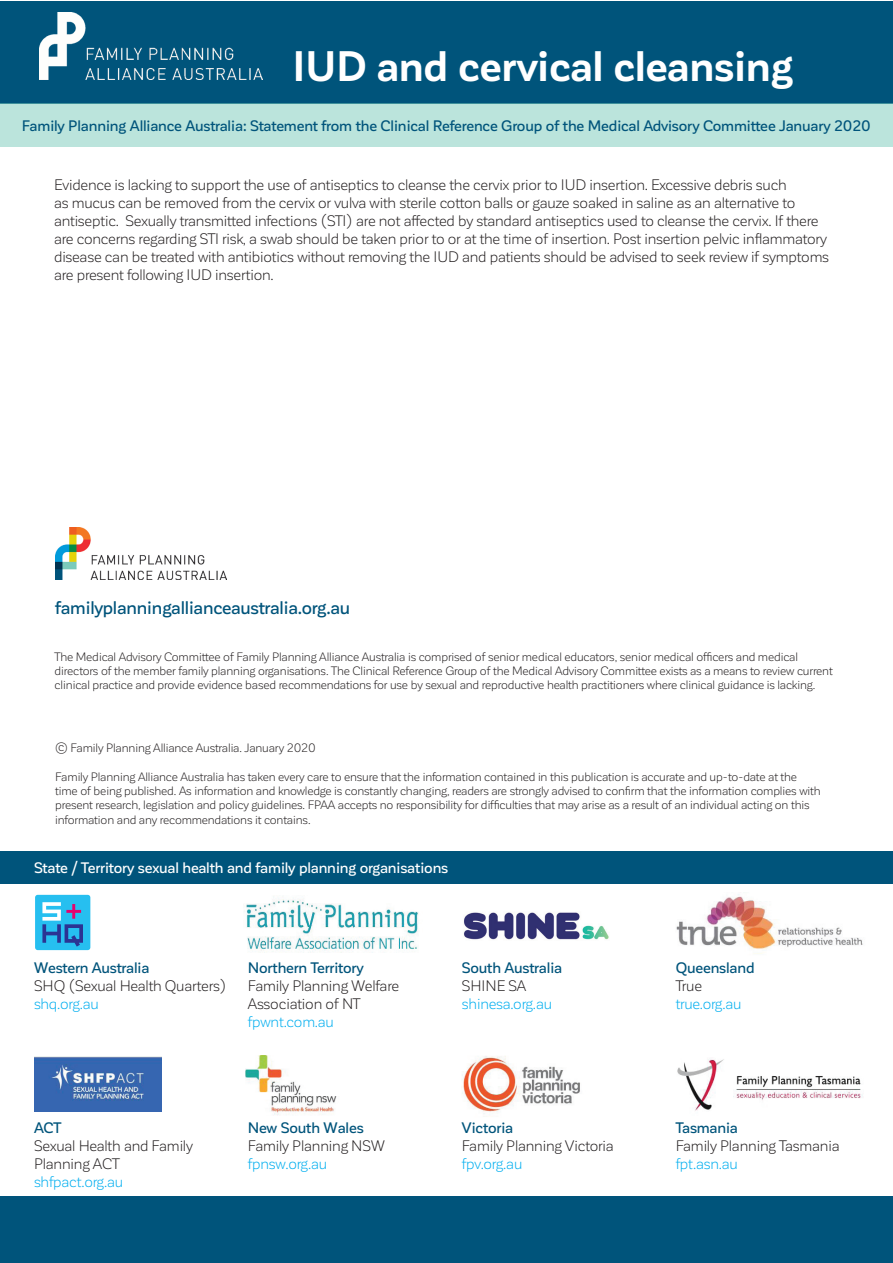
<style>
.page{position:relative;width:893px;height:1263px;background:#fff}
.page>*{position:absolute;margin:0;border:0;box-sizing:border-box;transform-origin:0 0}
.t1{font:700 42px "Corporative Sans";letter-spacing:-.01em;color:#fff}
.t2{font:500 18px "Corporative Sans";letter-spacing:-.01em;color:#00547b}
.t3{font:15px/18px "Corporative Sans";letter-spacing:-.015em;color:#231f20}
.t4{font:500 15px "Corporative Sans";letter-spacing:-.01em;color:#00547b}
.t5{font:15px "Corporative Sans";letter-spacing:-.015em;color:#00aeef}
.t6{font:500 15px "Corporative Sans";letter-spacing:-.01em;color:#fff}
.t7{font:12px/14.4px "Corporative Sans";letter-spacing:-.015em;color:#231f20}
</style>
<div class="page">
<div style="left:0;top:1px;width:893px;height:102px;background:#00547b"></div>
<img style="left:39px;top:13px;width:223px;height:67px">
<div style="left:0;top:851px;width:893px;height:33px;background:#00547b"></div>
<div style="left:0;top:1196px;width:893px;height:67px;background:#00547b"></div>
<img style="left:55px;top:528px;width:172px;height:51px">
<div style="left:35px;top:895px;width:55px;height:55px;background:#26bff0;border-radius:3px"></div>
<svg style="left:42px;top:902px;width:41px;height:44px"></svg>
<img style="left:244px;top:896px;width:175px;height:57px">
<img style="left:676px;top:894px;width:187px;height:60px">
<img style="left:34px;top:1057px;width:128px;height:54px">
<img style="left:246px;top:1055px;width:91px;height:60px">
<img style="left:462px;top:1056px;width:118px;height:58px">
<img style="left:677px;top:1059px;width:186px;height:52px">
<div style="left:0;top:103px;width:893px;height:44px;background:#bbe4dc"></div>
<img style="left:464px;top:912px;width:145px;height:28px">
<h1 class="t1" style="left:292px;top:43px;width:502px">IUD and cervical cleansing</h1>
<p class="t4" style="left:22px;top:118px;width:850px">Family Planning Alliance Australia: Statement from the Clinical Reference Group of the Medical Advisory Committee January 2020</p>
<p class="t3" style="left:54px;top:176px;width:777px">Evidence is lacking to support the use of antiseptics to cleanse the cervix prior to IUD insertion. Excessive debris such<br>as mucus can be removed from the cervix or vulva with sterile cotton balls or gauze soaked in saline as an alternative to antiseptic. Sexually transmitted infections (STI) are not affected by standard antiseptics used to cleanse the cervix. If there are concerns regarding STI risk, a swab should be taken prior to or at the time of insertion. Post insertion pelvic inflammatory disease can be treated with antibiotics without removing the IUD and patients should be advised to seek review if symptoms are present following IUD insertion.</p>
<h2 class="t2" style="left:55px;top:598px;width:296px">familyplanningallianceaustralia.org.au</h2>
<p class="t7" style="left:55px;top:649px;width:780px">The Medical Advisory Committee of Family Planning Alliance Australia is comprised of senior medical educators, senior medical officers and medical directors of the member family planning organisations. The Clinical Reference Group of the Medical Advisory Committee exists as a means to review current clinical practice and provide evidence based recommendations for use by sexual and reproductive health practitioners where clinical guidance is lacking.</p>
<p class="t7" style="left:55px;top:740px;width:262px">© Family Planning Alliance Australia. January 2020</p>
<p class="t7" style="left:55px;top:769px;width:767px">Family Planning Alliance Australia has taken every care to ensure that the information contained in this publication is accurate and up-to-date at the time of being published. As information and knowledge is constantly changing, readers are strongly advised to confirm that the information complies with present research, legislation and policy guidelines. FPAA accepts no responsibility for difficulties that may arise as a result of an individual acting on this information and any recommendations it contains.</p>
<p class="t6" style="left:34px;top:859px;width:416px">State / Territory sexual health and family planning organisations</p>
<p class="t4" style="left:34px;top:959px;width:117px">Western Australia</p>
<p class="t3" style="left:34px;top:977px;width:194px">SHQ (Sexual Health Quarters)</p>
<p class="t5" style="left:34px;top:996px;width:66px">shq.org.au</p>
<p class="t4" style="left:248px;top:960px;width:117px">Northern Territory</p>
<p class="t3" style="left:248px;top:977px;width:153px">Family Planning Welfare<br>Association of NT</p>
<p class="t5" style="left:248px;top:1014px;width:88px">fpwnt.com.au</p>
<p class="t4" style="left:34px;top:1120px;width:29px">ACT</p>
<p class="t3" style="left:34px;top:1137px;width:160px">Sexual Health and Family<br>Planning ACT</p>
<p class="t5" style="left:34px;top:1174px;width:91px">shfpact.org.au</p>
<p class="t4" style="left:248px;top:1120px;width:117px">New South Wales</p>
<p class="t3" style="left:248px;top:1137px;width:138px">Family Planning NSW</p>
<p class="t5" style="left:248px;top:1156px;width:81px">fpnsw.org.au</p>
<p class="t4" style="left:462px;top:960px;width:102px">South Australia</p>
<p class="t3" style="left:462px;top:977px;width:66px">SHINE SA</p>
<p class="t5" style="left:462px;top:996px;width:92px">shinesa.org.au</p>
<p class="t4" style="left:462px;top:1120px;width:53px">Victoria</p>
<p class="t3" style="left:462px;top:1137px;width:153px">Family Planning Victoria</p>
<p class="t5" style="left:462px;top:1156px;width:62px">fpv.org.au</p>
<p class="t4" style="left:676px;top:960px;width:80px">Queensland</p>
<p class="t3" style="left:676px;top:977px;width:28px">True</p>
<p class="t5" style="left:676px;top:996px;width:67px">true.org.au</p>
<p class="t4" style="left:676px;top:1120px;width:64px">Tasmania</p>
<p class="t3" style="left:676px;top:1137px;width:165px">Family Planning Tasmania</p>
<p class="t5" style="left:676px;top:1156px;width:64px">fpt.asn.au</p>
</div>
